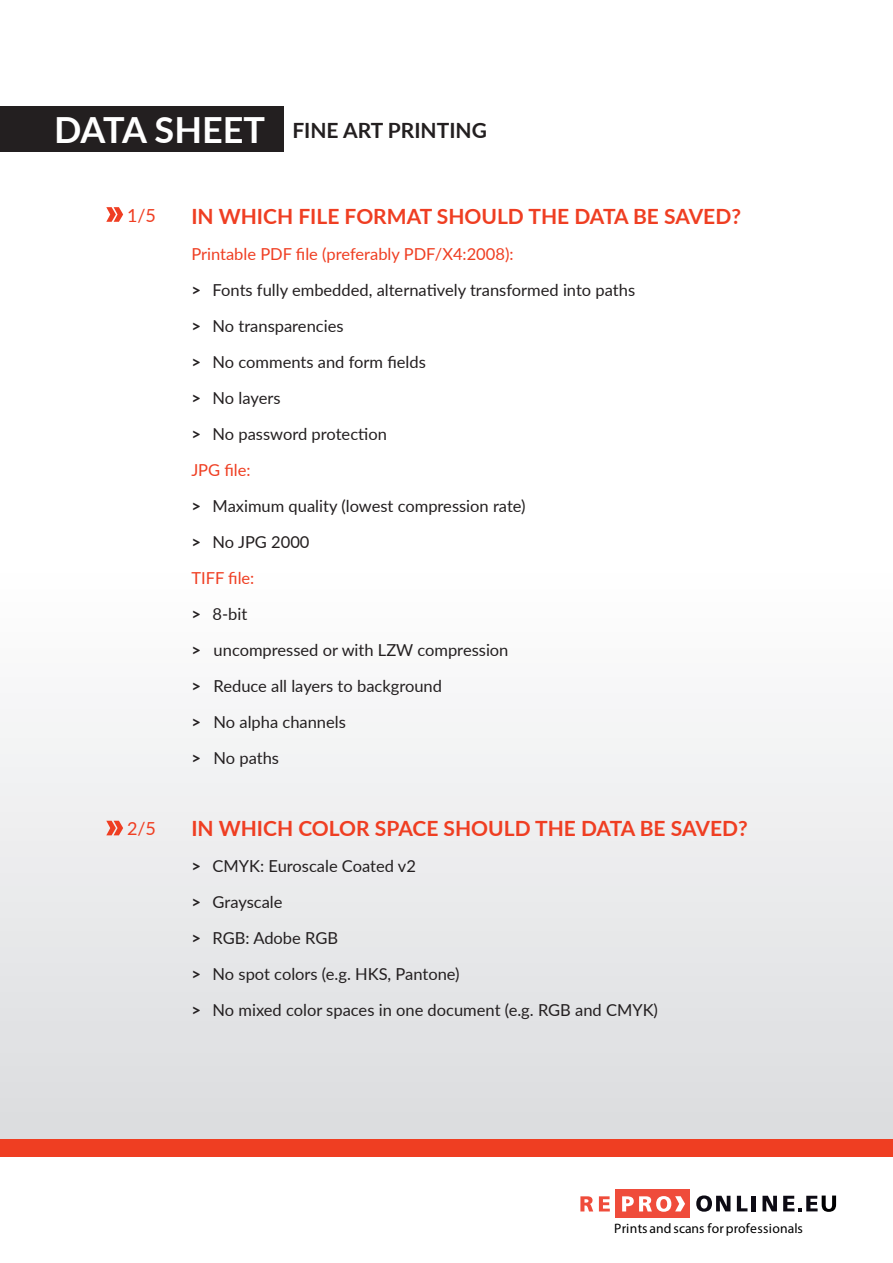
<style>
.page{position:relative;width:893px;height:1263px;background:#fff}
.page>*{position:absolute;margin:0;border:0;box-sizing:border-box;transform-origin:0 0}
.Überschrift{font:700 21px "Lato";color:#ef3e22}
.t1{font:700 21px "Lato";color:#231f20}
.Titel{font:18px "Lato";color:#ef3e22}
.Text{font:16.5px "Lato";color:#231f20}
.Text-2{font:16.5px "Lato";color:#ef3e22}
.t2{font:13.65px "Myriad Pro";letter-spacing:.015em;color:#000001}
.s1{font-size:36px;color:#fff}
.s2{font-weight:700}
</style>
<div class="page">
<div style="left:0;top:463px;width:893px;height:677px;background:linear-gradient(to bottom,#fff,#dbdddf)"></div>
<div style="left:0;top:1140px;width:893px;height:17px;background:#ef3e22"></div>
<div style="left:0;top:106px;width:284px;height:46px;background:#231f20"></div>
<div style="left:615px;top:1189px;width:75px;height:29px;background:#ef4c3b"></div>
<svg style="left:580px;top:1196px;width:13px;height:15px"></svg>
<svg style="left:599px;top:1196px;width:11px;height:15px"></svg>
<svg style="left:622px;top:1196px;width:63px;height:16px"></svg>
<svg style="left:696px;top:1195px;width:34px;height:17px"></svg>
<svg style="left:737px;top:1196px;width:10px;height:15px"></svg>
<hr style="left:752px;top:1196px;width:4px;height:15px;background:#0d0b14">
<svg style="left:762px;top:1196px;width:15px;height:15px"></svg>
<svg style="left:783px;top:1195px;width:53px;height:17px"></svg>
<svg style="left:106px;top:207px;width:17px;height:15px"></svg>
<svg style="left:106px;top:821px;width:17px;height:14px"></svg>
<p class="t1" style="left:54px;top:114px;width:434px"><span class="s1">DATA SHEET</span> FINE ART PRINTING</p>
<p class="Titel" style="left:127px;top:202px;width:31px">1/5</p>
<p class="Titel" style="left:127px;top:816px;width:31px">2/5</p>
<p class="Überschrift" style="left:191px;top:201px;width:551px">IN WHICH FILE FORMAT SHOULD THE DATA BE SAVED?</p>
<p class="Text-2" style="left:191px;top:242px;width:324px">Printable PDF file (preferably PDF/X4:2008):</p>
<p class="Text" style="left:191px;top:278px;width:445px"><span class="s2">&gt;</span> Fonts fully embedded, alternatively transformed into paths</p>
<p class="Text" style="left:191px;top:314px;width:154px"><span class="s2">&gt;</span> No transparencies</p>
<p class="Text" style="left:191px;top:350px;width:236px"><span class="s2">&gt;</span> No comments and form fields</p>
<p class="Text" style="left:191px;top:386px;width:91px"><span class="s2">&gt;</span> No layers</p>
<p class="Text" style="left:191px;top:422px;width:197px"><span class="s2">&gt;</span> No password protection</p>
<p class="Text-2" style="left:191px;top:458px;width:61px">JPG file:</p>
<p class="Text" style="left:191px;top:494px;width:336px"><span class="s2">&gt;</span> Maximum quality (lowest compression rate)</p>
<p class="Text" style="left:191px;top:530px;width:120px"><span class="s2">&gt;</span> No JPG 2000</p>
<p class="Text-2" style="left:191px;top:566px;width:65px">TIFF file:</p>
<p class="Text" style="left:191px;top:602px;width:58px"><span class="s2">&gt;</span> 8-bit</p>
<p class="Text" style="left:191px;top:638px;width:319px"><span class="s2">&gt;</span> uncompressed or with LZW compression</p>
<p class="Text" style="left:191px;top:674px;width:252px"><span class="s2">&gt;</span> Reduce all layers to background</p>
<p class="Text" style="left:191px;top:710px;width:156px"><span class="s2">&gt;</span> No alpha channels</p>
<p class="Text" style="left:191px;top:746px;width:89px"><span class="s2">&gt;</span> No paths</p>
<p class="Überschrift" style="left:191px;top:813px;width:558px">IN WHICH COLOR SPACE SHOULD THE DATA BE SAVED?</p>
<p class="Text" style="left:191px;top:854px;width:226px"><span class="s2">&gt;</span> CMYK: Euroscale Coated v2</p>
<p class="Text" style="left:191px;top:890px;width:93px"><span class="s2">&gt;</span> Grayscale</p>
<p class="Text" style="left:191px;top:926px;width:148px"><span class="s2">&gt;</span> RGB: Adobe RGB</p>
<p class="Text" style="left:191px;top:962px;width:270px"><span class="s2">&gt;</span> No spot colors (e.g. HKS, Pantone)</p>
<p class="Text" style="left:191px;top:998px;width:468px"><span class="s2">&gt;</span> No mixed color spaces in one document (e.g. RGB and CMYK)</p>
<p class="t2" style="left:614px;top:1219px;width:190px">Prints and scans for professionals</p>
</div>
